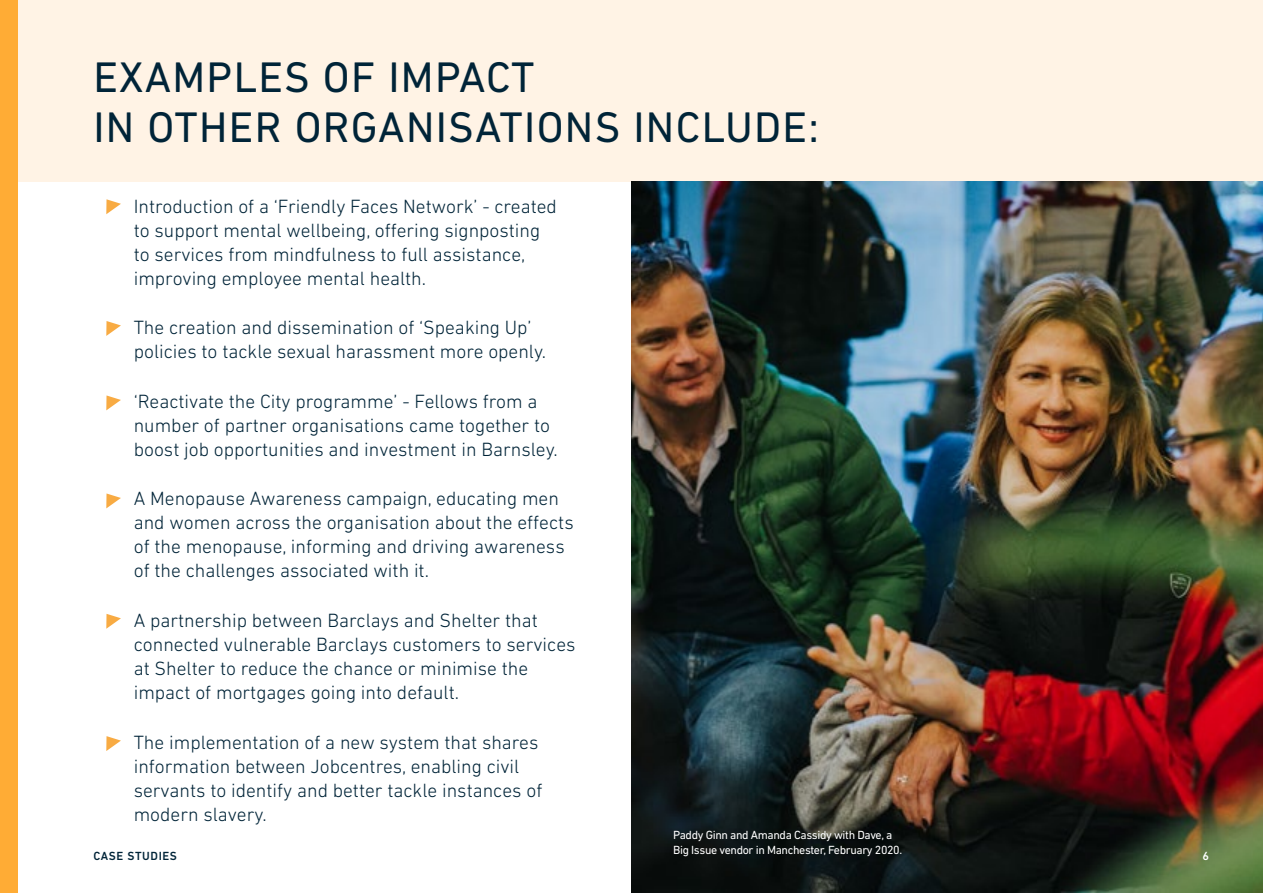
<style>
.page{position:relative;width:1263px;height:893px;background:#fff}
.page>*{position:absolute;margin:0;border:0;box-sizing:border-box;transform-origin:0 0}
.t1{font:43.5px/49.5px "DIN Next LT Pro";letter-spacing:.03em;color:#002438}
.t2{font:300 19.5px/24px "DIN Next LT Pro";color:#002438}
.t3{font:12px/15px "DIN Next LT Pro";letter-spacing:-.03em;color:#fff}
.t4{font:500 12px "DIN Next LT Pro";letter-spacing:.05em;color:#002438}
.t5{font:500 12px "DIN Next LT Pro";color:#fff}
</style>
<div class="page">
<div style="left:17px;top:0;width:1246px;height:181px;background:#fff3e5"></div>
<img style="left:631px;top:181px;width:632px;height:712px">
<svg style="left:106px;top:199px;width:15px;height:15px"></svg>
<svg style="left:106px;top:321px;width:15px;height:15px"></svg>
<svg style="left:106px;top:395px;width:15px;height:15px"></svg>
<svg style="left:106px;top:493px;width:15px;height:15px"></svg>
<svg style="left:106px;top:614px;width:15px;height:15px"></svg>
<svg style="left:106px;top:736px;width:15px;height:15px"></svg>
<div style="left:0;top:0;width:17px;height:893px;background:#ffac35"></div>
<h1 class="t1" style="left:93px;top:52px;width:727px">EXAMPLES OF IMPACT<br>IN OTHER ORGANISATIONS INCLUDE:</h1>
<p class="t2" style="left:134px;top:194px;width:425px">Introduction of a ‘Friendly Faces Network’ - created to support mental wellbeing, offering signposting to services from mindfulness to full assistance, improving employee mental health.</p>
<p class="t2" style="left:134px;top:316px;width:414px">The creation and dissemination of ‘Speaking Up’ policies to tackle sexual harassment more openly.</p>
<p class="t2" style="left:134px;top:389px;width:426px">‘Reactivate the City programme’ - Fellows from a number of partner organisations came together to boost job opportunities and investment in Barnsley.</p>
<p class="t2" style="left:134px;top:487px;width:441px">A Menopause Awareness campaign, educating men and women across the organisation about the effects of the menopause, informing and driving awareness of the challenges associated with it.</p>
<p class="t2" style="left:134px;top:608px;width:443px">A partnership between Barclays and Shelter that connected vulnerable Barclays customers to services at Shelter to reduce the chance or minimise the impact of mortgages going into default.</p>
<p class="t2" style="left:134px;top:730px;width:410px">The implementation of a new system that shares information between Jobcentres, enabling civil servants to identify and better tackle instances of modern slavery.</p>
<p class="t3" style="left:673px;top:827px;width:230px">Paddy Ginn and Amanda Cassidy with Dave, a<br>Big Issue vendor in Manchester, February 2020.</p>
<p class="t4" style="left:93px;top:849px;width:85px">CASE STUDIES</p>
<p class="t5" style="left:1202px;top:849px;width:8px">6</p>
</div>
